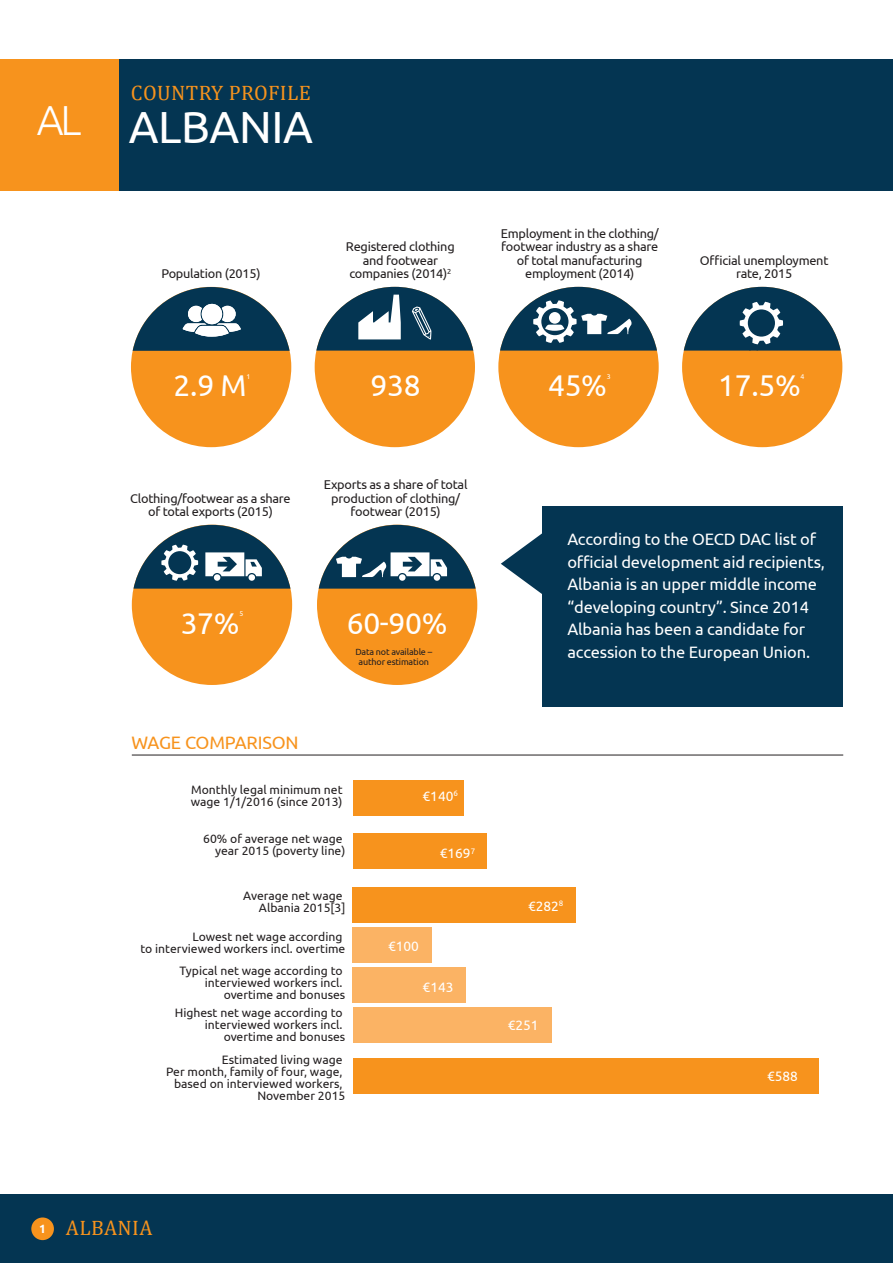
<style>
.page{position:relative;width:893px;height:1263px;background:#fff}
.page>*{position:absolute;margin:0;border:0;box-sizing:border-box;transform-origin:0 0}
.t1{font:45px "Ubuntu";letter-spacing:-.01em;color:#fff}
.t2{font:300 42px "Ubuntu";color:#fff}
._01_NUMMER_CIRKEL{font:30px "Ubuntu";letter-spacing:-.01em;color:#fff}
._06_BODY_INFO_BOXES{font:21px "Cambria";letter-spacing:.02em;color:#f7931d}
._02_SUBHEADER_12pt{font:18px "Ubuntu";letter-spacing:-.01em;color:#f7931d}
._04_QUOTE_SPEECHBUBB{font:16.5px/22.5px "Ubuntu";letter-spacing:-.01em;color:#fff}
.t3{font:13.65px "Ubuntu";color:#fff}
._05_BOX_body_reg_8_5{font:12.75px/13.5px "Ubuntu";letter-spacing:-.02em;color:#231f20;text-align:center}
.t4{font:12.15px/12.1px "Ubuntu";color:#231f20;text-align:right}
._05_BOX_body_reg_8_5-2{font:9px/10.8px "Ubuntu";letter-spacing:-.02em;color:#231f20;text-align:center}
._01_NUMMER_CIRKEL-2{font:6.9px "Ubuntu";color:#fff}
.s1{font-family:"Ubuntu";font-weight:700;font-size:12px;color:#fff}
</style>
<div class="page">
<div style="left:0;top:1195px;width:893px;height:68px;background:#043552"></div>
<div style="left:31px;top:1217px;width:23px;height:23px;background:#f7931d;border-radius:50%"></div>
<div style="left:0;top:60px;width:893px;height:131px;background:#043552"></div>
<div style="left:0;top:60px;width:119px;height:131px;background:#f7931d"></div>
<div style="left:131px;top:287px;width:160px;height:160px;background:#f7931d;border-radius:50%"></div>
<div style="left:315px;top:287px;width:160px;height:160px;background:#f7931d;border-radius:50%"></div>
<div style="left:498px;top:287px;width:161px;height:160px;background:#f7931d;border-radius:50%"></div>
<div style="left:682px;top:287px;width:160px;height:160px;background:#f7931d;border-radius:50%"></div>
<div style="left:132px;top:525px;width:160px;height:160px;background:#f7931d;border-radius:50%"></div>
<div style="left:317px;top:525px;width:160px;height:160px;background:#f7931d;border-radius:50%"></div>
<hr style="left:132px;top:755px;width:711px;height:1px;background:#231f20">
<svg style="left:133px;top:287px;width:157px;height:64px"></svg>
<svg style="left:316px;top:287px;width:157px;height:64px"></svg>
<div style="left:353px;top:780px;width:111px;height:35px;background:#f7931d"></div>
<div style="left:353px;top:833px;width:134px;height:35px;background:#f7931d"></div>
<div style="left:353px;top:887px;width:223px;height:35px;background:#f7931d"></div>
<div style="left:353px;top:927px;width:79px;height:35px;background:#fbb364"></div>
<div style="left:353px;top:968px;width:113px;height:35px;background:#fbb364"></div>
<div style="left:353px;top:1007px;width:198px;height:35px;background:#fbb364"></div>
<div style="left:353px;top:1058px;width:465px;height:35px;background:#f7931d"></div>
<svg style="left:500px;top:287px;width:157px;height:64px"></svg>
<svg style="left:684px;top:287px;width:157px;height:64px"></svg>
<svg style="left:133px;top:525px;width:157px;height:64px"></svg>
<svg style="left:319px;top:525px;width:157px;height:64px"></svg>
<div style="left:542px;top:507px;width:300px;height:200px;background:#043552"></div>
<svg style="left:501px;top:533px;width:41px;height:61px"></svg>
<h2 class="t2" style="left:37px;top:94px;width:46px">AL</h2>
<h3 class="_06_BODY_INFO_BOXES" style="left:131px;top:80px;width:181px">COUNTRY PROFILE</h3>
<h1 class="t1" style="left:129px;top:99px;width:185px">ALBANIA</h1>
<p class="_05_BOX_body_reg_8_5" style="left:161px;top:267px;width:101px">Population (2015)</p>
<p class="_05_BOX_body_reg_8_5" style="left:346px;top:240px;width:110px">Registered clothing and footwear companies (2014)<sup>2</sup></p>
<p class="_05_BOX_body_reg_8_5" style="left:501px;top:226px;width:159px">Employment in the clothing/ footwear industry as a share of total manufacturing employment (2014)</p>
<p class="_05_BOX_body_reg_8_5" style="left:700px;top:253px;width:130px">Official unemployment rate, 2015</p>
<p class="_01_NUMMER_CIRKEL" style="left:174px;top:367px;width:75px">2.9 M</p>
<p class="_01_NUMMER_CIRKEL-2" style="left:246px;top:372px;width:5px">1</p>
<p class="_05_BOX_body_reg_8_5" style="left:130px;top:491px;width:162px">Clothing/footwear as a share of total exports (2015)</p>
<p class="_01_NUMMER_CIRKEL" style="left:371px;top:367px;width:52px">938</p>
<p class="_05_BOX_body_reg_8_5" style="left:324px;top:478px;width:145px">Exports as a share of total production of clothing/ footwear (2015)</p>
<p class="_01_NUMMER_CIRKEL" style="left:181px;top:605px;width:60px">37%</p>
<p class="_01_NUMMER_CIRKEL-2" style="left:239px;top:610px;width:5px">5</p>
<p class="_01_NUMMER_CIRKEL" style="left:347px;top:605px;width:102px">60-90%</p>
<p class="_02_SUBHEADER_12pt" style="left:131px;top:731px;width:169px">WAGE COMPARISON</p>
<p class="_05_BOX_body_reg_8_5-2" style="left:355px;top:646px;width:78px">Data not available – author estimation</p>
<p class="t4" style="left:191px;top:783px;width:153px;text-align:left">Monthly legal minimum net wage 1/1/2016 (since 2013)</p>
<p class="t3" style="left:423px;top:788px;width:37px">€140<sup>6</sup></p>
<p class="t4" style="left:203px;top:832px;width:144px">60% of average net wage year 2015 (poverty line)</p>
<p class="t4" style="left:243px;top:889px;width:104px">Average net wage<br>Albania 2015[3]</p>
<p class="t4" style="left:140px;top:930px;width:206px">Lowest net wage according<br>to interviewed workers incl. overtime</p>
<p class="t4" style="left:179px;top:964px;width:168px">Typical net wage according to interviewed workers incl. overtime and bonuses</p>
<p class="t4" style="left:175px;top:1006px;width:172px">Highest net wage according to interviewed workers incl. overtime and bonuses</p>
<p class="t4" style="left:166px;top:1053px;width:181px">Estimated living wage<br>Per month, family of four, wage, based on interviewed workers,<br>November 2015</p>
<p class="t3" style="left:440px;top:845px;width:37px">€169<sup>7</sup></p>
<p class="t3" style="left:388px;top:937px;width:32px">€100</p>
<p class="t3" style="left:423px;top:978px;width:32px">€143</p>
<p class="_01_NUMMER_CIRKEL" style="left:548px;top:367px;width:60px">45%</p>
<p class="_01_NUMMER_CIRKEL-2" style="left:607px;top:372px;width:5px">3</p>
<p class="_01_NUMMER_CIRKEL" style="left:718px;top:367px;width:84px">17.5%</p>
<p class="_01_NUMMER_CIRKEL-2" style="left:801px;top:372px;width:5px">4</p>
<p class="_04_QUOTE_SPEECHBUBB" style="left:567px;top:527px;width:259px">According to the OECD DAC list of official development aid recipients, Albania is an upper middle income “developing country”. Since 2014<br>Albania has been a candidate for accession to the European Union.</p>
<p class="t3" style="left:528px;top:898px;width:37px">€282<sup>8</sup></p>
<p class="t3" style="left:508px;top:1016px;width:32px">€251</p>
<p class="t3" style="left:767px;top:1068px;width:32px">€588</p>
<p class="_06_BODY_INFO_BOXES" style="left:39px;top:1215px;width:115px"><span class="s1">1</span> ALBANIA</p>
</div>
